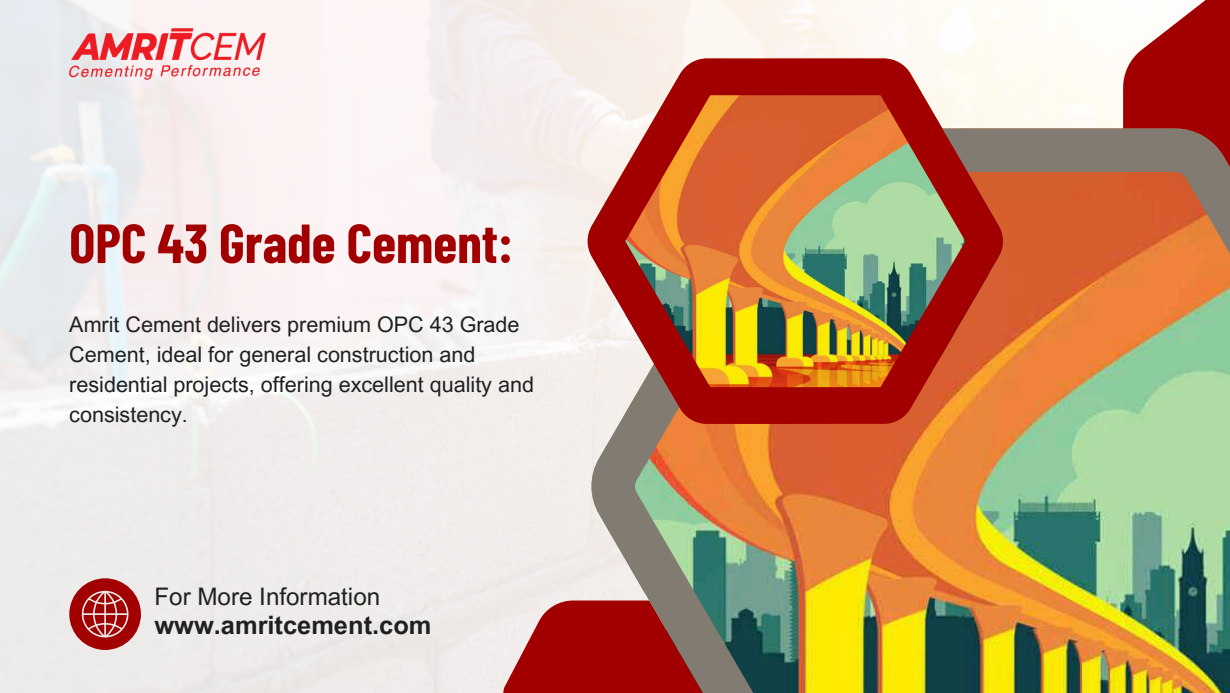
<style>
.page{position:relative;width:1230px;height:693px;background:#fff}
.page>*{position:absolute;margin:0;border:0;box-sizing:border-box;transform-origin:0 0}
.t1{font:700 55px "Barlow Condensed";color:#a20000}
.t2{font:700 25.4px "Arial MT Pro";color:#1f2121}
.t3{font:24.2px "Arial MT Pro";color:#1f2121}
.t4{font:21.6px/30px "Arial MT Pro";color:#1f2121}
</style>
<div class="page">
<img style="left:0;top:0;width:1123px;height:693px">
<svg style="left:1123px;top:0;width:107px;height:128px;fill:#a20000"></svg>
<svg style="left:503px;top:601px;width:86px;height:92px;background:#b7403f"></svg>
<img style="left:589px;top:128px;width:641px;height:565px">
<svg style="left:586px;top:58px;width:419px;height:366px;background:#c1764c"></svg>
<svg style="left:69px;top:578px;width:72px;height:72px;background:#bb5050"></svg>
<img style="left:69px;top:28px;width:196px;height:51px">
<h1 class="t1" style="left:69px;top:208px;width:445px">OPC 43 Grade Cement:</h1>
<p class="t4" style="left:69px;top:312px;width:466px">Amrit Cement delivers premium OPC 43 Grade Cement, ideal for general construction and residential projects, offering excellent quality and consistency.</p>
<p class="t3" style="left:155px;top:588px;width:227px">For More Information</p>
<p class="t2" style="left:155px;top:615px;width:278px">www.amritcement.com</p>
</div>
